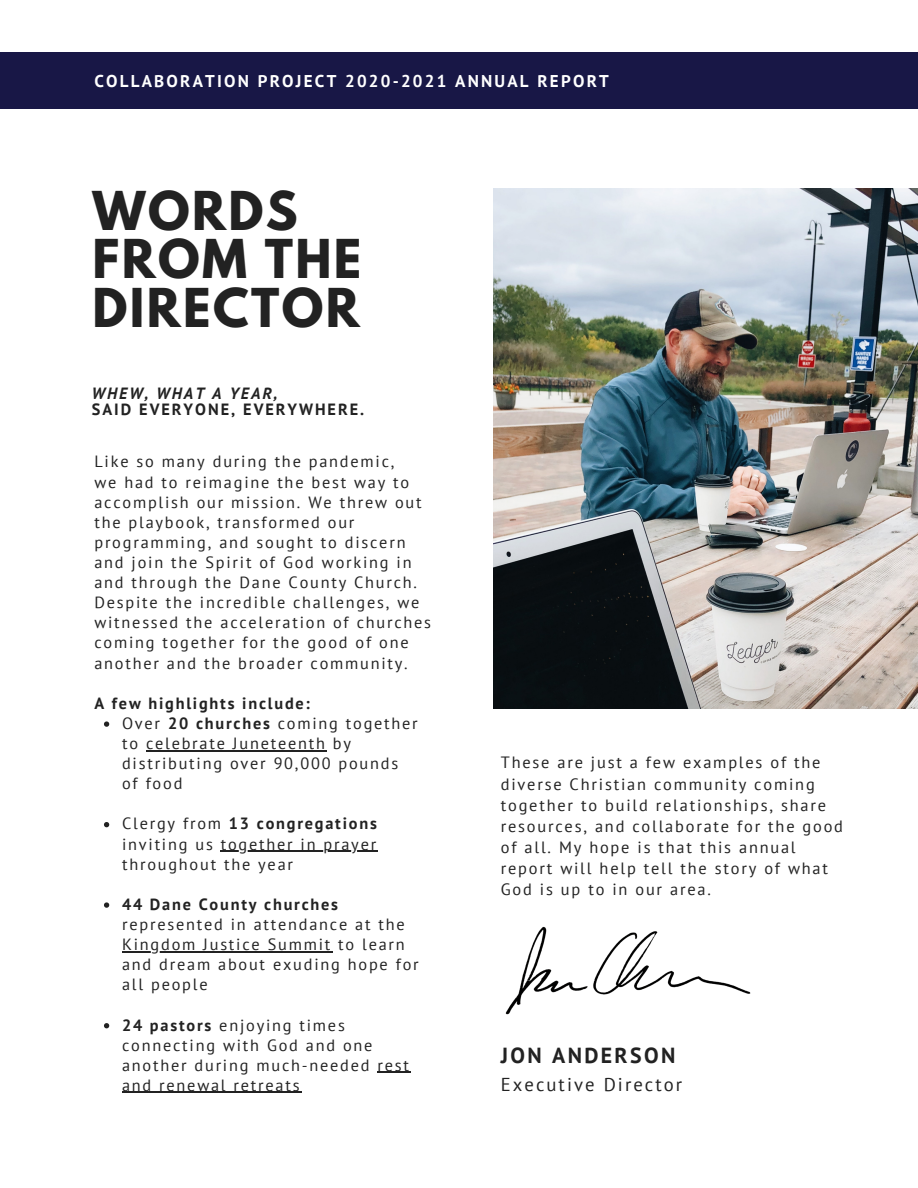
<style>
.page{position:relative;width:918px;height:1188px;background:#fff}
.page>*{position:absolute;margin:0;border:0;box-sizing:border-box;transform-origin:0 0}
.t1{font:700 47.4px/48.8px "League Spartan";letter-spacing:.05em;color:#222}
.t2{font:700 21.75px "PT Sans";letter-spacing:.11em;color:#222}
.t3{font:18.6px "PT Sans";letter-spacing:.11em;color:#222}
.t4{font:700 17.1px "PT Sans";letter-spacing:.13em;color:#fff}
.t5{font:16.35px/21.1px "PT Sans";letter-spacing:.11em;color:#222}
.t6{font:16.2px/20.1px "PT Sans";letter-spacing:.11em;color:#222}
.t7{font:700 16.2px "PT Sans";letter-spacing:.12em;color:#222}
.t8{font:italic 700 16.2px "PT Sans";letter-spacing:.12em;color:#222}
.s1{font-weight:700}
</style>
<div class="page">
<div style="left:0;top:52px;width:918px;height:56px;background:#181746"></div>
<img style="left:493px;top:189px;width:425px;height:519px">
<img style="left:505px;top:926px;width:246px;height:89px">
<svg style="left:104px;top:721px;width:5px;height:6px"></svg>
<hr style="left:146px;top:750px;width:181px;height:1px;background:#222">
<svg style="left:104px;top:822px;width:5px;height:5px"></svg>
<hr style="left:221px;top:851px;width:157px;height:1px;background:#222">
<svg style="left:104px;top:902px;width:5px;height:6px"></svg>
<hr style="left:122px;top:951px;width:210px;height:1px;background:#222">
<svg style="left:104px;top:1023px;width:5px;height:5px"></svg>
<hr style="left:377px;top:1072px;width:34px;height:1px;background:#222">
<hr style="left:122px;top:1092px;width:179px;height:1px;background:#222">
<p class="t4" style="left:94px;top:69px;width:516px">COLLABORATION PROJECT 2020-2021 ANNUAL REPORT</p>
<p class="t1" style="left:93px;top:192px;width:270px">WORDS<br>FROM THE</p>
<p class="t1" style="left:93px;top:290px;width:269px">DIRECTOR</p>
<p class="t8" style="left:92px;top:383px;width:187px">WHEW, WHAT A YEAR,</p>
<p class="t7" style="left:92px;top:399px;width:274px">SAID EVERYONE, EVERYWHERE.</p>
<p class="t6" style="left:94px;top:451px;width:302px">Like so many during the pandemic,</p>
<p class="t6" style="left:94px;top:472px;width:338px">we had to reimagine the best way to accomplish our mission. We threw out the playbook, transformed our programming, and sought to discern and join the Spirit of God working in and through the Dane County Church.<br>Despite the incredible challenges, we witnessed the acceleration of churches coming together for the good of one another and the broader community.</p>
<p class="t7" style="left:94px;top:692px;width:217px">A few highlights include:</p>
<p class="t6" style="left:122px;top:713px;width:297px">Over <span class="s1">20 churches</span> coming together to celebrate Juneteenth by distributing over 90,000 pounds</p>
<p class="t6" style="left:122px;top:773px;width:62px">of food</p>
<p class="t6" style="left:122px;top:813px;width:256px;text-align:justify">Clergy from <span class="s1">13 congregations </span>inviting us together in prayer throughout the year</p>
<p class="t6" style="left:122px;top:894px;width:298px"><span class="s1">44 Dane County churches </span>represented in attendance at the<br>Kingdom Justice Summit to learn and dream about exuding hope for all people</p>
<p class="t6" style="left:122px;top:1014px;width:288px"><span class="s1">24 pastors</span> enjoying times connecting with God and one another during much-needed rest and renewal retreats</p>
<p class="t5" style="left:501px;top:752px;width:344px">These are just a few examples of the diverse Christian community coming together to build relationships, share resources, and collaborate for the good of all. My hope is that this annual report will help tell the story of what God is up to in our area.</p>
<p class="t2" style="left:501px;top:1041px;width:176px">JON ANDERSON</p>
<p class="t3" style="left:501px;top:1073px;width:183px">Executive Director</p>
</div>
